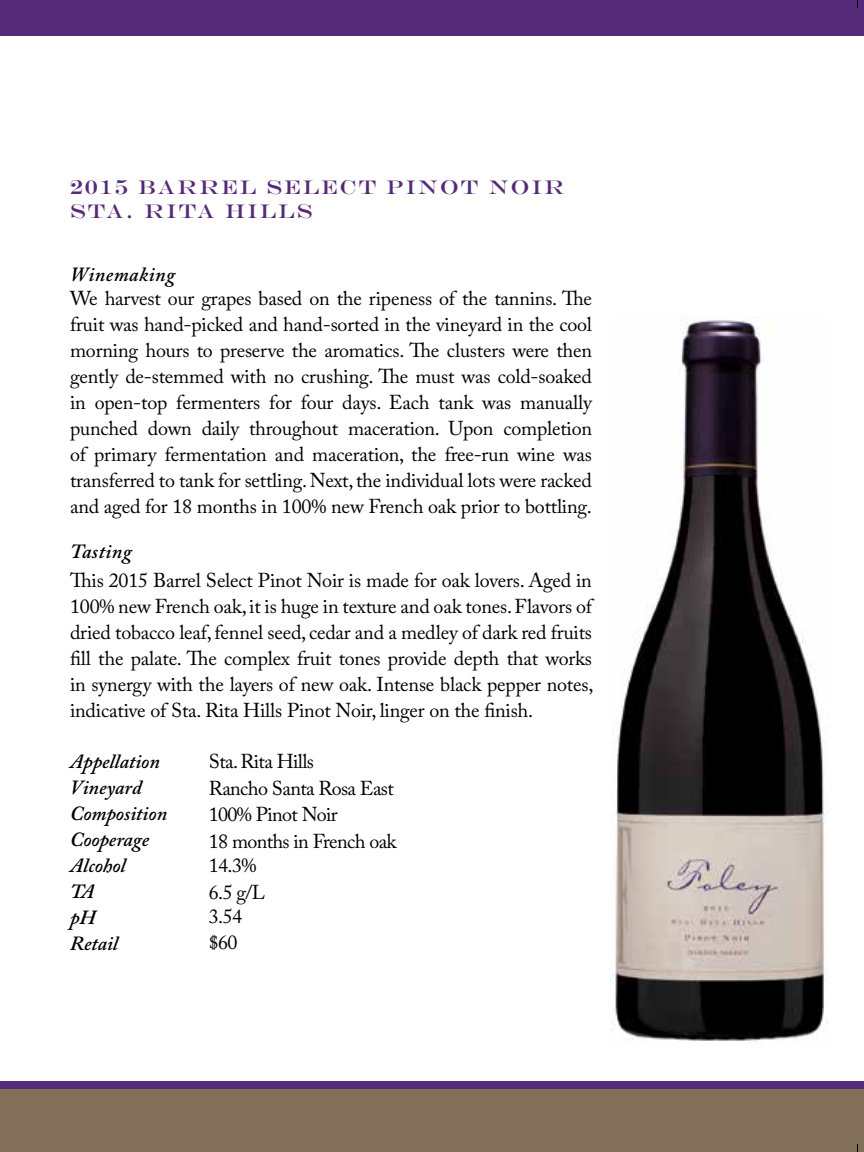
<style>
.page{position:relative;width:864px;height:1152px;background:#fff}
.page>*{position:absolute;margin:0;border:0;box-sizing:border-box;transform-origin:0 0}
.t1{font:20px/26px "Adobe Caslon Pro";letter-spacing:-.01em;color:#000}
.t2{font:20px/26.4px "Adobe Caslon Pro";letter-spacing:-.03em;color:#000}
.t3{font:italic 600 20px/26px "Adobe Caslon Pro";color:#000}
.t4{font:20px/24px "Engravers";letter-spacing:.1em;color:#552b79}
.t5{font:italic 600 20px "Adobe Caslon Pro";letter-spacing:.025em;color:#000}
</style>
<div class="page">
<div style="left:0;top:0;width:864px;height:36px;background:#552b79"></div>
<div style="left:0;top:1089px;width:864px;height:63px;background:#816f59"></div>
<div style="left:0;top:1081px;width:864px;height:8px;background:#552b79"></div>
<img style="left:611px;top:316px;width:217px;height:726px">
<p class="t4" style="left:70px;top:175px;width:496px">2015 BARREL SELECT PINOT NOIR<br>STA. RITA HILLS</p>
<p class="t5" style="left:70px;top:262px;width:107px">Winemaking</p>
<p class="t1" style="left:70px;top:285px;width:524px;text-align:justify">We harvest our grapes based on the ripeness of the tannins. The fruit was hand-picked and hand-sorted in the vineyard in the cool morning hours to preserve the aromatics. The clusters were then gently de-stemmed with no crushing. The must was cold-soaked in open-top fermenters for four days. Each tank was manually punched down daily throughout maceration. Upon completion of primary fermentation and maceration, the free-run wine was transferred to tank for settling. Next, the individual lots were racked and aged for 18 months in 100% new French oak prior to bottling.</p>
<p class="t5" style="left:70px;top:539px;width:63px">Tasting</p>
<p class="t1" style="left:70px;top:567px;width:525px;text-align:justify">This 2015 Barrel Select Pinot Noir is made for oak lovers. Aged in 100% new French oak, it is huge in texture and oak tones. Flavors of dried tobacco leaf, fennel seed, cedar and a medley of dark red fruits fill the palate. The complex fruit tones provide depth that works in synergy with the layers of new oak. Intense black pepper notes, indicative of Sta. Rita Hills Pinot Noir, linger on the finish.</p>
<p class="t3" style="left:70px;top:749px;width:99px">Appellation<br>Vineyard<br>Composition<br>Cooperage<br>Alcohol<br>TA<br>pH<br>Retail</p>
<p class="t2" style="left:209px;top:748px;width:189px">Sta. Rita Hills<br>Rancho Santa Rosa East<br>100% Pinot Noir<br>18 months in French oak</p>
<p class="t1" style="left:209px;top:851px;width:58px;line-height:26.8px">14.3%<br>6.5 g/L</p>
<p class="t1" style="left:209px;top:902px;width:35px;line-height:26.8px">3.54 $60</p>
</div>
